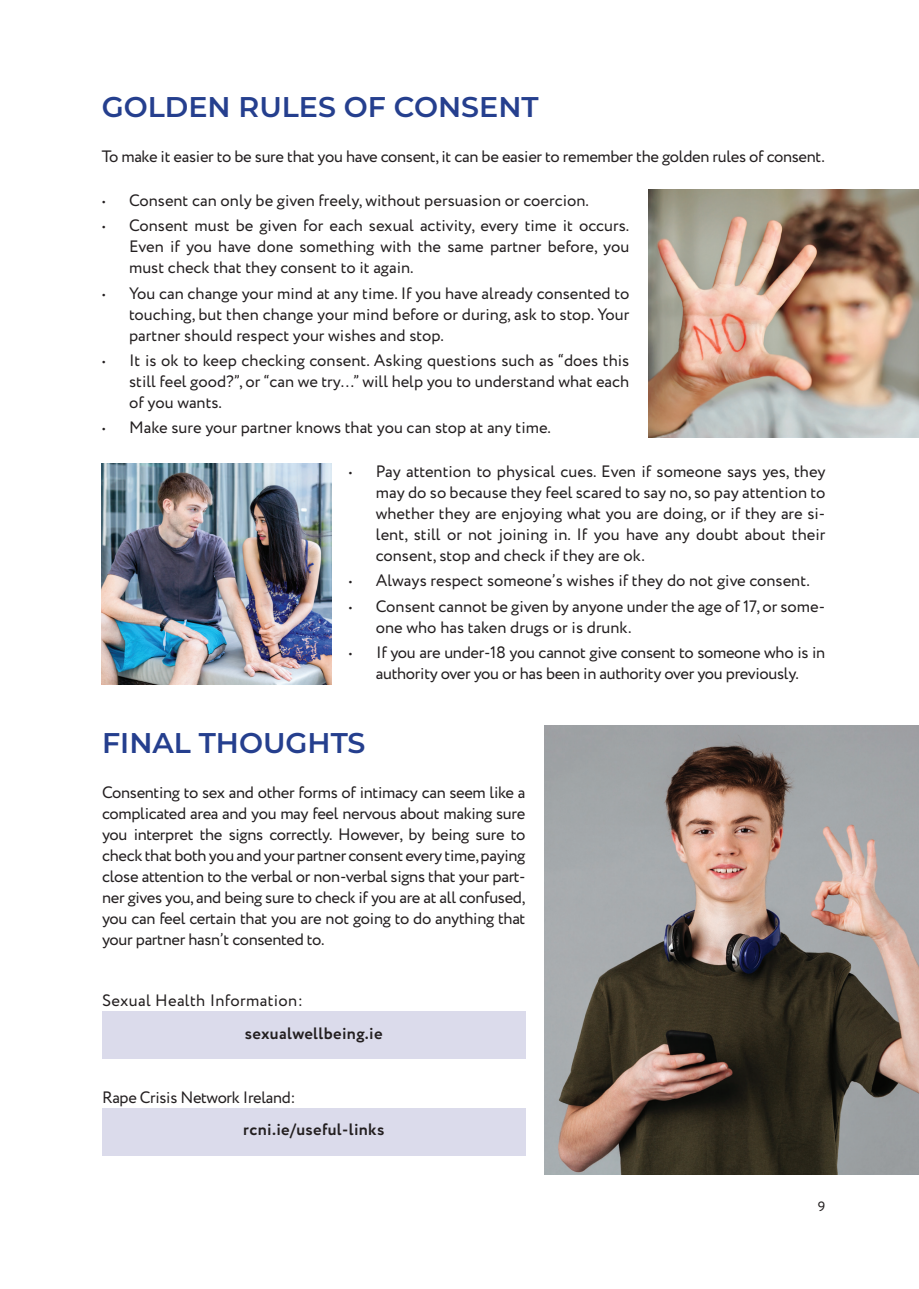
<style>
.page{position:relative;width:919px;height:1289px;background:#fff}
.page>*{position:absolute;margin:0;border:0;box-sizing:border-box;transform-origin:0 0}
.t1{font:600 28.5px "Montserrat";color:#253f8e}
.Paragraph_Style_1{font:16.5px/21px "Circe";color:#231f20;text-align:justify}
.Paragraph_Style_1-2{font:16.5px/21px "Circe";letter-spacing:-.02em;color:#231f20;text-align:center}
.Paragraph_Style_1-3{font:700 16.5px "Circe";letter-spacing:.02em;color:#231f20}
.Paragraph_Style_1-4{font:16.5px "Circe";letter-spacing:.02em;color:#231f20}
.t2{font:13.5px "Circe";color:#231f20}
.s1{font-size:15px}
</style>
<div class="page">
<img style="left:648px;top:189px;width:270px;height:248px">
<img style="left:101px;top:463px;width:231px;height:222px">
<img style="left:544px;top:725px;width:374px;height:449px">
<div style="left:102px;top:1011px;width:423px;height:47px;background:#dbdbeb"></div>
<div style="left:102px;top:1107px;width:423px;height:48px;background:#dbdbeb"></div>
<p class="t1" style="left:102px;top:88px;width:438px">GOLDEN RULES OF CONSENT</p>
<p class="Paragraph_Style_1-2" style="left:102px;top:146px;width:724px">To make it easier to be sure that you have consent, it can be easier to remember the golden rules of consent.</p>
<p class="Paragraph_Style_1" style="left:102px;top:190px;width:488px"><span class="s1">•</span> Consent can only be given freely, without persuasion or coercion.</p>
<p class="Paragraph_Style_1" style="left:129px;top:216px;width:501px;text-indent:-27px"><span class="s1">•</span> Consent must be given for each sexual activity, every time it occurs.<br>Even if you have done something with the same partner before, you must check that they consent to it again.</p>
<p class="Paragraph_Style_1" style="left:129px;top:283px;width:501px;text-indent:-27px"><span class="s1">•</span> You can change your mind at any time. If you have already consented to touching, but then change your mind before or during, ask to stop. Your partner should respect your wishes and stop.</p>
<p class="Paragraph_Style_1" style="left:129px;top:350px;width:501px;text-indent:-27px"><span class="s1">•</span> It is ok to keep checking consent. Asking questions such as “does this still feel good?”, or “can we try…” will help you to understand what each of you wants.</p>
<p class="Paragraph_Style_1" style="left:102px;top:417px;width:450px"><span class="s1">•</span> Make sure your partner knows that you can stop at any time.</p>
<p class="Paragraph_Style_1" style="left:376px;top:461px;width:451px;text-indent:-27px"><span class="s1">•</span> Pay attention to physical cues. Even if someone says yes, they may do so because they feel scared to say no, so pay attention to whether they are enjoying what you are doing, or if they are si&shy;lent, still or not joining in. If you have any doubt about their consent, stop and check if they are ok.</p>
<p class="Paragraph_Style_1" style="left:349px;top:570px;width:462px"><span class="s1">•</span> Always respect someone’s wishes if they do not give consent.</p>
<p class="Paragraph_Style_1" style="left:376px;top:596px;width:451px;text-indent:-27px"><span class="s1">•</span> Consent cannot be given by anyone under the age of 17, or some&shy;one who has taken drugs or is drunk.</p>
<p class="Paragraph_Style_1-2" style="left:349px;top:642px;width:478px"><span class="s1">•</span> If you are under-18 you cannot give consent to someone who is in authority over you or has been in authority over you previously.</p>
<p class="t1" style="left:102px;top:723px;width:265px">FINAL THOUGHTS</p>
<p class="Paragraph_Style_1" style="left:102px;top:782px;width:425px">Consenting to sex and other forms of intimacy can seem like a complicated area and you may feel nervous about making sure you interpret the signs correctly. However, by being sure to check that both you and your partner consent every time, paying close attention to the verbal or non-verbal signs that your part&shy;ner gives you, and being sure to check if you are at all confused, you can feel certain that you are not going to do anything that your partner hasn’t consented to.</p>
<p class="Paragraph_Style_1-4" style="left:102px;top:989px;width:202px">Sexual Health Information:</p>
<p class="Paragraph_Style_1-3" style="left:245px;top:1021px;width:139px">sexualwellbeing.ie</p>
<p class="Paragraph_Style_1-2" style="left:102px;top:1087px;width:195px">Rape Crisis Network Ireland:</p>
<p class="Paragraph_Style_1-3" style="left:243px;top:1118px;width:143px">rcni.ie/useful-links</p>
<p class="t2" style="left:817px;top:1197px;width:9px">9</p>
</div>
